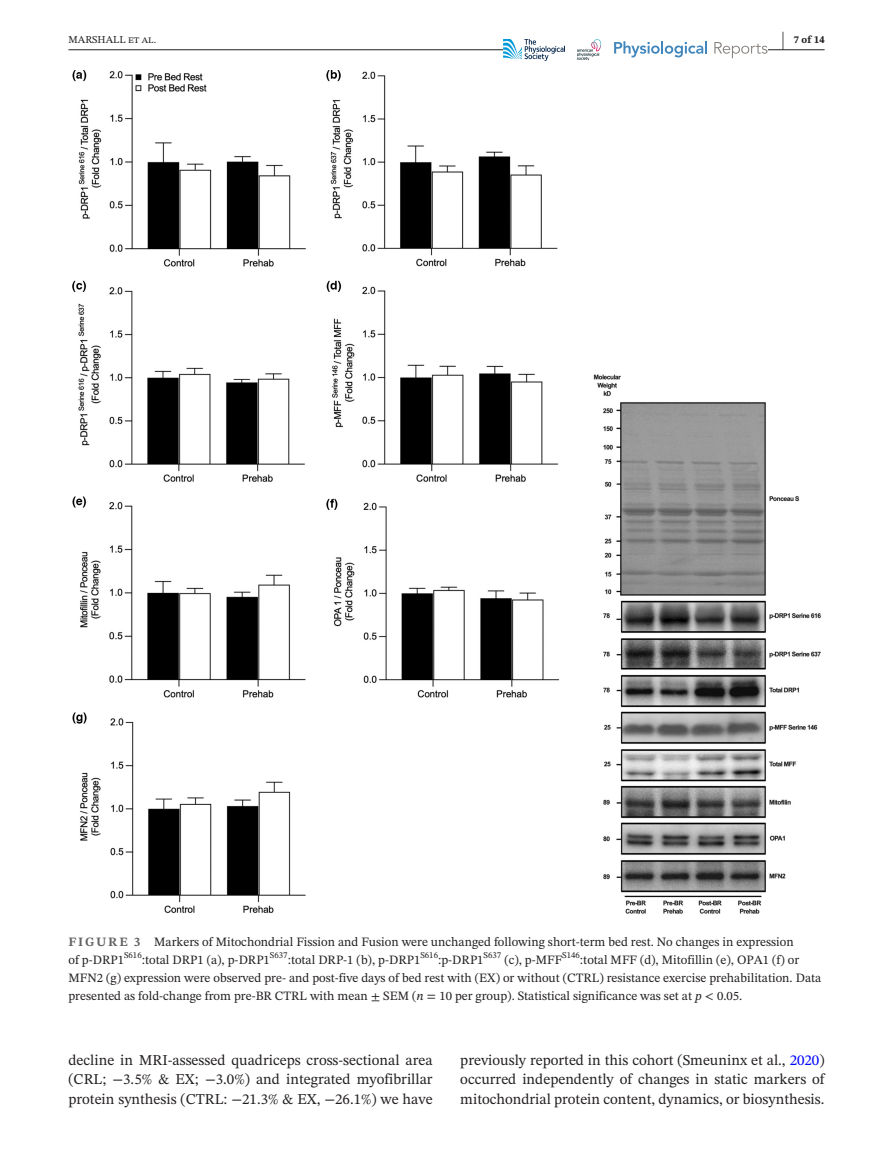
<style>
.page{position:relative;width:893px;height:1174px;background:#fff}
.page>*{position:absolute;margin:0;border:0;box-sizing:border-box;transform-origin:0 0}
.t1{font:700 21px "STIX Two Text";color:#231f20;scale:.42 1}
.t2{font:15px/19.5px "STIX Two Text";color:#231f20;text-align:justify}
.t3{font:12.75px/18px "STIX Two Text";color:#231f20}
.t4{font:10.5px "STIX Two Text";color:#231f20}
.t5{font:700 10.5px "STIX Two Text";color:#231f20}
.s1{font-weight:700;color:#636366}
.s2{font-style:italic}
.s3{color:#00f}
</style>
<div class="page">
<hr style="left:68px;top:49px;width:756px;height:1px;background:#231f20">
<div style="left:503px;top:39px;width:264px;height:21px;background:#fff"></div>
<svg style="left:577px;top:39px;width:24px;height:21px"></svg>
<img style="left:503px;top:39px;width:62px;height:21px">
<svg style="left:614px;top:41px;width:93px;height:16px"></svg>
<svg style="left:714px;top:42px;width:53px;height:16px"></svg>
<img style="left:72px;top:70px;width:749px;height:844px">
<h1 class="t1" style="left:782px;top:24px;width:8px">|</h1>
<p class="t4" style="left:68px;top:32px;width:89px">MARSHALL et al.</p>
<p class="t5" style="left:794px;top:32px;width:32px">7 of 14</p>
<p class="t3" style="left:68px;top:932px;width:754px"><span class="s1">FIGURE 3</span> Markers of Mitochondrial Fission and Fusion were unchanged following short-term bed rest. No changes in expression<br>of p-DRP1<sup>S616</sup>:total DRP1 (a), p-DRP1<sup>S637</sup>:total DRP-1 (b), p-DRP1<sup>S616</sup>:p-DRP1<sup>S637</sup> (c), p-MFF<sup>S146</sup>:total MFF (d), Mitofillin (e), OPA1 (f) or MFN2 (g) expression were observed pre- and post-five days of bed rest with (EX) or without (CTRL) resistance exercise prehabilitation. Data presented as fold-change from pre-BR CTRL with mean ± SEM (<span class="s2">n</span> = 10 per group). Statistical significance was set at <span class="s2">p</span> &lt; 0.05.</p>
<p class="t2" style="left:68px;top:1050px;width:366px">decline in MRI-assessed quadriceps cross-sectional area (CRL; −3.5% &amp; EX; −3.0%) and integrated myofibrillar protein synthesis (CTRL: −21.3% &amp; EX, −26.1%) we have</p>
<p class="t2" style="left:460px;top:1050px;width:366px">previously reported in this cohort (Smeuninx et al., <span class="s3">2020</span>) occurred independently of changes in static markers of mitochondrial protein content, dynamics, or biosynthesis.</p>
</div>
